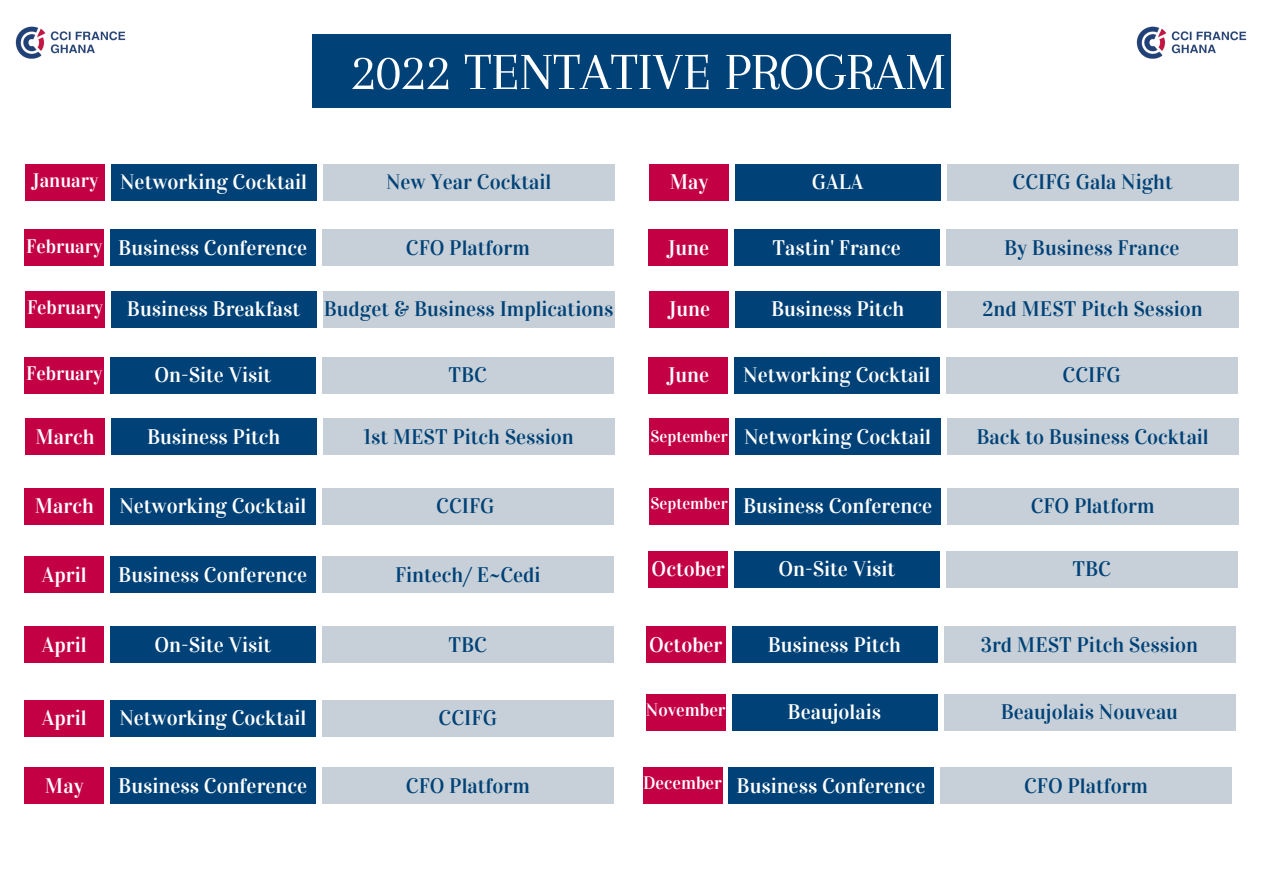
<style>
.page{position:relative;width:1263px;height:894px;background:#fff}
.page>*{position:absolute;margin:0;border:0;box-sizing:border-box;transform-origin:0 0}
.t1{font:54px "Arapey";color:#fff}
.t2{font:21px "Vidaloka";color:#fff}
.t3{font:21px "Vidaloka";color:#004277}
.t4{font:19.5px "Vidaloka";color:#fff}
.t5{font:18px "Vidaloka";color:#fff}
.t6{font:16.5px "Vidaloka";color:#fff}
</style>
<div class="page">
<div style="left:312px;top:35px;width:638px;height:73px;background:#004277"></div>
<div style="left:25px;top:164px;width:80px;height:36px;background:#c40044"></div>
<div style="left:111px;top:164px;width:206px;height:36px;background:#004277"></div>
<div style="left:323px;top:164px;width:292px;height:36px;background:#c7d0d8"></div>
<img style="left:1136px;top:26px;width:111px;height:33px">
<img style="left:15px;top:26px;width:111px;height:33px">
<div style="left:25px;top:230px;width:79px;height:36px;background:#c40044"></div>
<div style="left:110px;top:230px;width:206px;height:36px;background:#004277"></div>
<div style="left:322px;top:230px;width:292px;height:36px;background:#c7d0d8"></div>
<div style="left:25px;top:291px;width:80px;height:36px;background:#c40044"></div>
<div style="left:111px;top:291px;width:206px;height:36px;background:#004277"></div>
<div style="left:323px;top:291px;width:292px;height:36px;background:#c7d0d8"></div>
<div style="left:25px;top:357px;width:79px;height:36px;background:#c40044"></div>
<div style="left:110px;top:357px;width:206px;height:36px;background:#004277"></div>
<div style="left:322px;top:357px;width:292px;height:36px;background:#c7d0d8"></div>
<div style="left:25px;top:418px;width:80px;height:36px;background:#c40044"></div>
<div style="left:111px;top:418px;width:206px;height:36px;background:#004277"></div>
<div style="left:323px;top:418px;width:292px;height:36px;background:#c7d0d8"></div>
<div style="left:25px;top:488px;width:79px;height:36px;background:#c40044"></div>
<div style="left:110px;top:488px;width:206px;height:36px;background:#004277"></div>
<div style="left:322px;top:488px;width:292px;height:36px;background:#c7d0d8"></div>
<div style="left:25px;top:556px;width:79px;height:36px;background:#c40044"></div>
<div style="left:110px;top:556px;width:206px;height:36px;background:#004277"></div>
<div style="left:322px;top:556px;width:292px;height:36px;background:#c7d0d8"></div>
<div style="left:25px;top:626px;width:79px;height:36px;background:#c40044"></div>
<div style="left:110px;top:626px;width:206px;height:36px;background:#004277"></div>
<div style="left:322px;top:626px;width:292px;height:36px;background:#c7d0d8"></div>
<div style="left:25px;top:700px;width:79px;height:36px;background:#c40044"></div>
<div style="left:110px;top:700px;width:206px;height:36px;background:#004277"></div>
<div style="left:322px;top:700px;width:292px;height:36px;background:#c7d0d8"></div>
<div style="left:25px;top:767px;width:79px;height:36px;background:#c40044"></div>
<div style="left:110px;top:767px;width:206px;height:36px;background:#004277"></div>
<div style="left:322px;top:767px;width:292px;height:36px;background:#c7d0d8"></div>
<div style="left:643px;top:767px;width:80px;height:36px;background:#c40044"></div>
<div style="left:728px;top:767px;width:206px;height:36px;background:#004277"></div>
<div style="left:941px;top:767px;width:291px;height:36px;background:#c7d0d8"></div>
<div style="left:649px;top:164px;width:80px;height:36px;background:#c40044"></div>
<div style="left:735px;top:164px;width:206px;height:36px;background:#004277"></div>
<div style="left:947px;top:164px;width:291px;height:36px;background:#c7d0d8"></div>
<div style="left:648px;top:230px;width:80px;height:36px;background:#c40044"></div>
<div style="left:734px;top:230px;width:206px;height:36px;background:#004277"></div>
<div style="left:946px;top:230px;width:292px;height:36px;background:#c7d0d8"></div>
<div style="left:649px;top:291px;width:80px;height:36px;background:#c40044"></div>
<div style="left:735px;top:291px;width:206px;height:36px;background:#004277"></div>
<div style="left:947px;top:291px;width:291px;height:36px;background:#c7d0d8"></div>
<div style="left:648px;top:357px;width:80px;height:36px;background:#c40044"></div>
<div style="left:734px;top:357px;width:206px;height:36px;background:#004277"></div>
<div style="left:946px;top:357px;width:292px;height:36px;background:#c7d0d8"></div>
<div style="left:649px;top:418px;width:80px;height:36px;background:#c40044"></div>
<div style="left:735px;top:418px;width:206px;height:36px;background:#004277"></div>
<div style="left:947px;top:418px;width:291px;height:36px;background:#c7d0d8"></div>
<div style="left:649px;top:488px;width:80px;height:36px;background:#c40044"></div>
<div style="left:735px;top:488px;width:206px;height:36px;background:#004277"></div>
<div style="left:947px;top:488px;width:291px;height:36px;background:#c7d0d8"></div>
<div style="left:648px;top:551px;width:80px;height:36px;background:#c40044"></div>
<div style="left:734px;top:551px;width:206px;height:36px;background:#004277"></div>
<div style="left:946px;top:551px;width:292px;height:36px;background:#c7d0d8"></div>
<div style="left:646px;top:626px;width:80px;height:36px;background:#c40044"></div>
<div style="left:732px;top:626px;width:205px;height:36px;background:#004277"></div>
<div style="left:944px;top:626px;width:291px;height:36px;background:#c7d0d8"></div>
<div style="left:646px;top:694px;width:80px;height:36px;background:#c40044"></div>
<div style="left:732px;top:694px;width:205px;height:36px;background:#004277"></div>
<div style="left:944px;top:694px;width:291px;height:36px;background:#c7d0d8"></div>
<p class="t1" style="left:351px;top:42px;width:597px">2022 TENTATIVE PROGRAM</p>
<p class="t4" style="left:32px;top:169px;width:68px">January</p>
<p class="t2" style="left:120px;top:170px;width:188px">Networking Cocktail</p>
<p class="t3" style="left:386px;top:170px;width:167px">New Year Cocktail</p>
<p class="t2" style="left:670px;top:170px;width:40px">May</p>
<p class="t2" style="left:812px;top:170px;width:53px">GALA</p>
<p class="t3" style="left:1012px;top:170px;width:162px">CCIFG Gala Night</p>
<p class="t4" style="left:26px;top:234px;width:78px">February</p>
<p class="t2" style="left:118px;top:235px;width:190px">Business Conference</p>
<p class="t3" style="left:406px;top:235px;width:125px">CFO Platform</p>
<p class="t2" style="left:667px;top:235px;width:44px">June</p>
<p class="t2" style="left:773px;top:235px;width:130px">Tastin' France</p>
<p class="t3" style="left:1004px;top:235px;width:177px">By Business France</p>
<p class="t4" style="left:27px;top:296px;width:78px">February</p>
<p class="t2" style="left:127px;top:296px;width:175px">Business Breakfast</p>
<p class="t3" style="left:324px;top:296px;width:291px">Budget &amp; Business Implications</p>
<p class="t2" style="left:668px;top:296px;width:44px">June</p>
<p class="t2" style="left:771px;top:296px;width:135px">Business Pitch</p>
<p class="t3" style="left:983px;top:296px;width:222px">2nd MEST Pitch Session</p>
<p class="t4" style="left:26px;top:361px;width:78px">February</p>
<p class="t2" style="left:154px;top:362px;width:118px">On-Site Visit</p>
<p class="t3" style="left:449px;top:362px;width:40px">TBC</p>
<p class="t2" style="left:667px;top:362px;width:44px">June</p>
<p class="t2" style="left:743px;top:362px;width:188px">Networking Cocktail</p>
<p class="t3" style="left:1063px;top:362px;width:60px">CCIFG</p>
<p class="t2" style="left:36px;top:423px;width:61px">March</p>
<p class="t2" style="left:147px;top:423px;width:135px">Business Pitch</p>
<p class="t3" style="left:363px;top:423px;width:212px">1st MEST Pitch Session</p>
<p class="t6" style="left:650px;top:426px;width:79px">September</p>
<p class="t2" style="left:744px;top:423px;width:188px">Networking Cocktail</p>
<p class="t3" style="left:976px;top:423px;width:234px">Back to Business Cocktail</p>
<p class="t2" style="left:35px;top:493px;width:61px">March</p>
<p class="t2" style="left:119px;top:493px;width:188px">Networking Cocktail</p>
<p class="t3" style="left:436px;top:493px;width:60px">CCIFG</p>
<p class="t6" style="left:650px;top:493px;width:79px">September</p>
<p class="t2" style="left:743px;top:493px;width:190px">Business Conference</p>
<p class="t3" style="left:1031px;top:493px;width:125px">CFO Platform</p>
<p class="t2" style="left:42px;top:561px;width:46px">April</p>
<p class="t2" style="left:118px;top:561px;width:190px">Business Conference</p>
<p class="t3" style="left:395px;top:561px;width:147px">Fintech/ E~Cedi</p>
<p class="t2" style="left:652px;top:556px;width:75px">October</p>
<p class="t2" style="left:778px;top:556px;width:118px">On-Site Visit</p>
<p class="t3" style="left:1072px;top:556px;width:40px">TBC</p>
<p class="t2" style="left:42px;top:631px;width:46px">April</p>
<p class="t2" style="left:154px;top:631px;width:118px">On-Site Visit</p>
<p class="t3" style="left:449px;top:631px;width:40px">TBC</p>
<p class="t2" style="left:649px;top:631px;width:75px">October</p>
<p class="t2" style="left:768px;top:631px;width:135px">Business Pitch</p>
<p class="t3" style="left:981px;top:631px;width:219px">3rd MEST Pitch Session</p>
<p class="t2" style="left:42px;top:705px;width:46px">April</p>
<p class="t2" style="left:119px;top:705px;width:188px">Networking Cocktail</p>
<p class="t3" style="left:439px;top:705px;width:60px">CCIFG</p>
<p class="t5" style="left:646px;top:698px;width:81px">November</p>
<p class="t2" style="left:788px;top:699px;width:95px">Beaujolais</p>
<p class="t3" style="left:1001px;top:699px;width:179px">Beaujolais Nouveau</p>
<p class="t2" style="left:45px;top:772px;width:40px">May</p>
<p class="t2" style="left:118px;top:772px;width:190px">Business Conference</p>
<p class="t3" style="left:406px;top:772px;width:125px">CFO Platform</p>
<p class="t5" style="left:643px;top:772px;width:80px">December</p>
<p class="t2" style="left:736px;top:772px;width:190px">Business Conference</p>
<p class="t3" style="left:1024px;top:772px;width:125px">CFO Platform</p>
</div>
